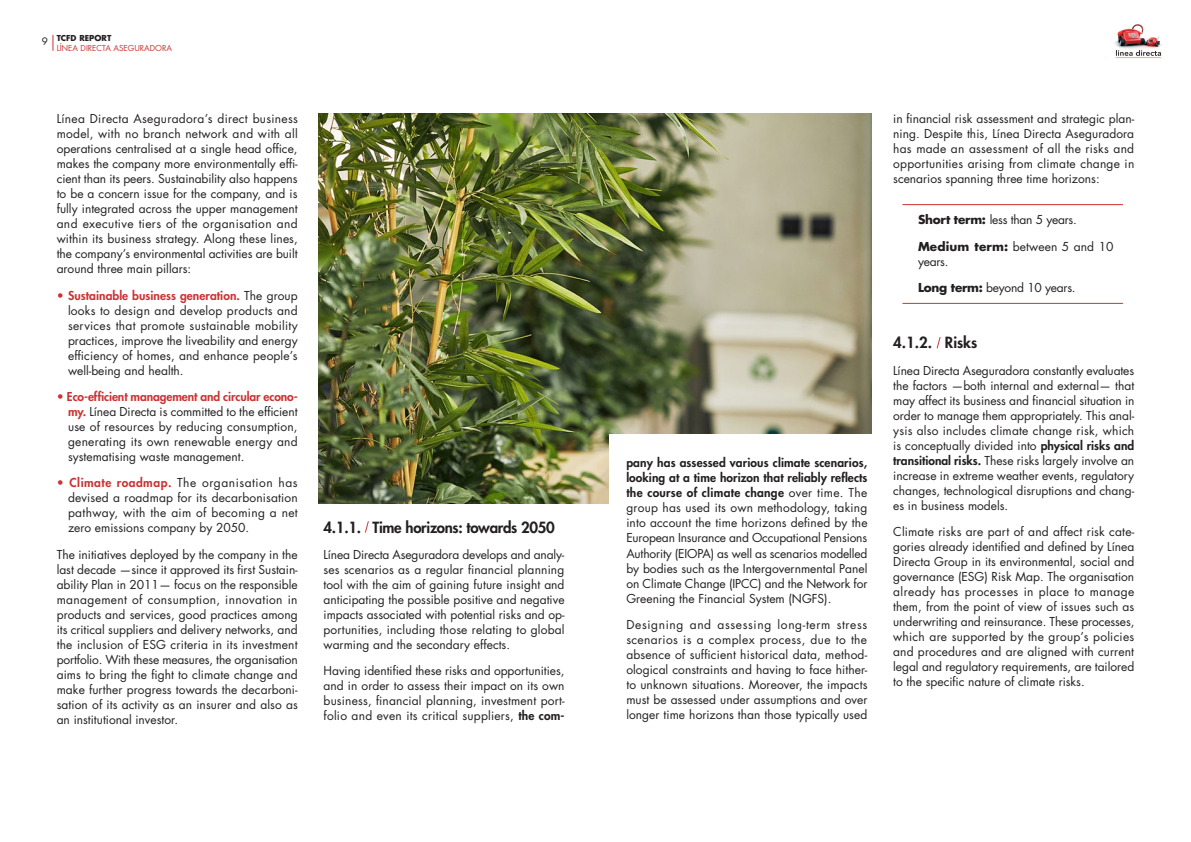
<style>
.page{position:relative;width:1191px;height:842px;background:#fff}
.page>*{position:absolute;margin:0;border:0;box-sizing:border-box;transform-origin:0 0}
.texto_corrido_ok{font:800 15px "Futura Std";letter-spacing:-.02em;color:#231f20}
.texto_corrido_ok-2{font:12px/15px "Futura Std";color:#231f20;text-align:justify}
.texto_corrido_ok-3{font:12px "Futura Std";letter-spacing:-.02em;color:#231f20}
.t1{font:10px "Futura Std";color:#231f20}
.t2{font:8px "Futura Std";color:#c33}
.t3{font:700 8px "Futura Std";color:#231f20}
.s1{color:#c33}
.s2{font-weight:800;color:#c33}
.s3{font-weight:800}
.s4{font-weight:700}
</style>
<div class="page">
<img style="left:1114px;top:24px;width:48px;height:35px">
<svg style="left:52px;top:35px;width:1px;height:16px"></svg>
<img style="left:318px;top:113px;width:554px;height:390px">
<svg style="left:365px;top:521px;width:4px;height:12px"></svg>
<svg style="left:936px;top:337px;width:5px;height:12px"></svg>
<div style="left:609px;top:434px;width:263px;height:196px;background:#fff"></div>
<hr style="left:902px;top:204px;width:221px;height:1px;background:#c33">
<hr style="left:902px;top:303px;width:221px;height:1px;background:#c33">
<p class="t1" style="left:42px;top:35px;width:8px">9</p>
<p class="t3" style="left:57px;top:33px;width:56px">TCFD REPORT</p>
<p class="t2" style="left:57px;top:43px;width:117px">LÍNEA DIRECTA ASEGURADORA</p>
<p class="texto_corrido_ok-2" style="left:57px;top:112px;width:243px">Línea Directa Aseguradora’s direct business model, with no branch network and with all operations centralised at a single head office, makes the company more environmentally effi&shy;cient than its peers. Sustainability also happens to be a concern issue for the company, and is fully integrated across the upper management and executive tiers of the organisation and within its business strategy. Along these lines, the company’s environmental activities are built around three main pillars:</p>
<p class="texto_corrido_ok-2" style="left:68px;top:288px;width:231px;text-indent:-11px"><span class="s1">•</span> <span class="s2">Sustainable business generation.</span> The group looks to design and develop products and services that promote sustainable mobility practices, improve the liveability and energy efficiency of homes, and enhance people’s well-being and health.</p>
<p class="texto_corrido_ok-2" style="left:68px;top:389px;width:231px;text-indent:-11px"><span class="s1">•</span> <span class="s2">Eco-efficient management and circular econo&shy;my.</span> Línea Directa is committed to the efficient use of resources by reducing consumption, generating its own renewable energy and systematising waste management.</p>
<p class="texto_corrido_ok-2" style="left:68px;top:476px;width:231px;text-indent:-11px"><span class="s1">•</span> <span class="s2">Climate roadmap.</span> The organisation has devised a roadmap for its decarbonisation pathway, with the aim of becoming a net zero emissions company by 2050.</p>
<p class="texto_corrido_ok-2" style="left:57px;top:547px;width:243px">The initiatives deployed by the company in the last decade —since it approved its first Sustain&shy;ability Plan in 2011— focus on the responsible management of consumption, innovation in products and services, good practices among its critical suppliers and delivery networks, and the inclusion of ESG criteria in its investment portfolio. With these measures, the organisation aims to bring the fight to climate change and make further progress towards the decarboni&shy;sation of its activity as an insurer and also as an institutional investor.</p>
<p class="texto_corrido_ok" style="left:323px;top:518px;width:233px">4.1.1. Time horizons: towards 2050</p>
<p class="texto_corrido_ok-2" style="left:323px;top:547px;width:242px">Línea Directa Aseguradora develops and analy&shy;ses scenarios as a regular financial planning tool with the aim of gaining future insight and anticipating the possible positive and negative impacts associated with potential risks and op&shy;portunities, including those relating to global warming and the secondary effects.</p>
<p class="texto_corrido_ok-2" style="left:323px;top:663px;width:242px">Having identified these risks and opportunities, and in order to assess their impact on its own business, financial planning, investment port&shy;folio and even its critical suppliers, <span class="s3">the com-</span></p>
<p class="texto_corrido_ok-2" style="left:626px;top:456px;width:243px"><span class="s3">pany has assessed various climate scenarios, looking at a time horizon that reliably reflects the course of climate change</span> over time. The group has used its own methodology, taking into account the time horizons defined by the European Insurance and Occupational Pensions Authority (EIOPA) as well as scenarios modelled by bodies such as the Intergovernmental Panel on Climate Change (IPCC) and the Network for Greening the Financial System (NGFS).</p>
<p class="texto_corrido_ok-2" style="left:626px;top:617px;width:243px">Designing and assessing long-term stress scenarios is a complex process, due to the absence of sufficient historical data, method&shy;ological constraints and having to face hither&shy;to unknown situations. Moreover, the impacts must be assessed under assumptions and over longer time horizons than those typically used</p>
<p class="texto_corrido_ok-2" style="left:893px;top:112px;width:243px">in financial risk assessment and strategic plan&shy;ning. Despite this, Línea Directa Aseguradora has made an assessment of all the risks and opportunities arising from climate change in scenarios spanning three time horizons:</p>
<p class="texto_corrido_ok-3" style="left:918px;top:212px;width:160px"><span class="s4">Short term:</span> less than 5 years.</p>
<p class="texto_corrido_ok-2" style="left:918px;top:239px;width:197px"><span class="s4">Medium term:</span> between 5 and 10 years.</p>
<p class="texto_corrido_ok-3" style="left:918px;top:280px;width:159px"><span class="s4">Long term:</span> beyond 10 years.</p>
<p class="texto_corrido_ok" style="left:893px;top:333px;width:86px">4.1.2. Risks</p>
<p class="texto_corrido_ok-2" style="left:893px;top:363px;width:243px">Línea Directa Aseguradora constantly evaluates the factors —both internal and external— that may affect its business and financial situation in order to manage them appropriately. This anal&shy;ysis also includes climate change risk, which is conceptually divided into <span class="s3">physical risks and transitional risks.</span> These risks largely involve an increase in extreme weather events, regulatory changes, technological disruptions and chang&shy;es in business models.</p>
<p class="texto_corrido_ok-2" style="left:893px;top:524px;width:243px">Climate risks are part of and affect risk cate&shy;gories already identified and defined by Línea Directa Group in its environmental, social and governance (ESG) Risk Map. The organisation already has processes in place to manage them, from the point of view of issues such as underwriting and reinsurance. These processes, which are supported by the group’s policies and procedures and are aligned with current legal and regulatory requirements, are tailored to the specific nature of climate risks.</p>
</div>
